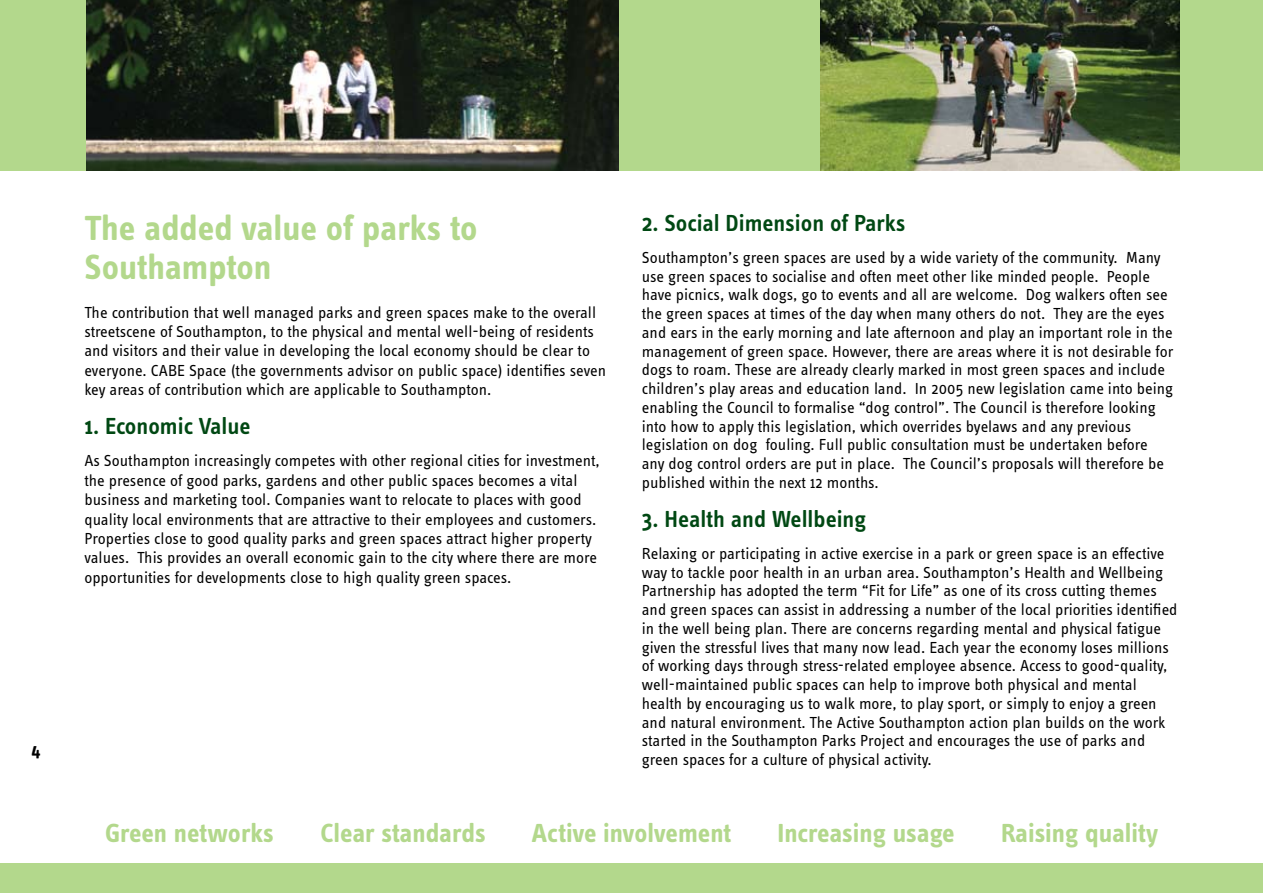
<style>
.page{position:relative;width:1263px;height:893px;background:#fff}
.page>*{position:absolute;margin:0;border:0;box-sizing:border-box;transform-origin:0 0}
.t1{font:700 36px/39px "Info Text";color:#b3d88c}
.t2{font:27px "Info Text Bold Tf";letter-spacing:-.005em;color:#b3d88c}
.t3{font:600 24px "Info Text";color:#004813}
.t4{font:700 18px "Info Text";color:#000}
.t5{font:16.5px/18.8px "Info Text";color:#000}
</style>
<div class="page">
<div style="left:0;top:863px;width:1263px;height:30px;background:#b3d88c"></div>
<div style="left:0;top:0;width:1263px;height:170px;background:#b3d88c"></div>
<img style="left:86px;top:0;width:532px;height:170px">
<img style="left:821px;top:0;width:358px;height:170px">
<p class="t4" style="left:32px;top:739px;width:11px">4</p>
<h1 class="t1" style="left:84px;top:208px;width:395px">The added value of parks to<br>Southampton</h1>
<p class="t5" style="left:84px;top:302px;width:523px;line-height:19.4px">The contribution that well managed parks and green spaces make to the overall streetscene of Southampton, to the physical and mental well-being of residents and visitors and their value in developing the local economy should be clear to everyone. CABE Space (the governments advisor on public space) identifies seven key areas of contribution which are applicable to Southampton.</p>
<h3 class="t3" style="left:84px;top:412px;width:168px">1. Economic Value</h3>
<p class="t5" style="left:84px;top:451px;width:517px;line-height:19.4px">As Southampton increasingly competes with other regional cities for investment, the presence of good parks, gardens and other public spaces becomes a vital business and marketing tool. Companies want to relocate to places with good quality local environments that are attractive to their employees and customers.<br>Properties close to good quality parks and green spaces attract higher property values. This provides an overall economic gain to the city where there are more opportunities for developments close to high quality green spaces.</p>
<h3 class="t3" style="left:642px;top:209px;width:265px">2. Social Dimension of Parks</h3>
<p class="t5" style="left:642px;top:248px;width:533px">Southampton’s green spaces are used by a wide variety of the community. Many use green spaces to socialise and often meet other like minded people. People have picnics, walk dogs, go to events and all are welcome. Dog walkers often see the green spaces at times of the day when many others do not. They are the eyes and ears in the early morning and late afternoon and play an important role in the management of green space. However, there are areas where it is not desirable for dogs to roam. These are already clearly marked in most green spaces and include children’s play areas and education land. In 2005 new legislation came into being enabling the Council to formalise “dog control”. The Council is therefore looking into how to apply this legislation, which overrides byelaws and any previous legislation on dog fouling. Full public consultation must be undertaken before any dog control orders are put in place. The Council’s proposals will therefore be published within the next 12 months.</p>
<h3 class="t3" style="left:642px;top:505px;width:226px">3. Health and Wellbeing</h3>
<p class="t5" style="left:642px;top:544px;width:537px">Relaxing or participating in active exercise in a park or green space is an effective way to tackle poor health in an urban area. Southampton’s Health and Wellbeing Partnership has adopted the term “Fit for Life” as one of its cross cutting themes and green spaces can assist in addressing a number of the local priorities identified in the well being plan. There are concerns regarding mental and physical fatigue given the stressful lives that many now lead. Each year the economy loses millions of working days through stress-related employee absence. Access to good-quality, well-maintained public spaces can help to improve both physical and mental health by encouraging us to walk more, to play sport, or simply to enjoy a green and natural environment. The Active Southampton action plan builds on the work started in the Southampton Parks Project and encourages the use of parks and green spaces for a culture of physical activity.</p>
<h2 class="t2" style="left:105px;top:817px;width:170px">Green networks</h2>
<h2 class="t2" style="left:320px;top:817px;width:167px">Clear standards</h2>
<h2 class="t2" style="left:532px;top:817px;width:201px">Active involvement</h2>
<h2 class="t2" style="left:777px;top:817px;width:179px">Increasing usage</h2>
<h2 class="t2" style="left:1001px;top:817px;width:159px">Raising quality</h2>
</div>
